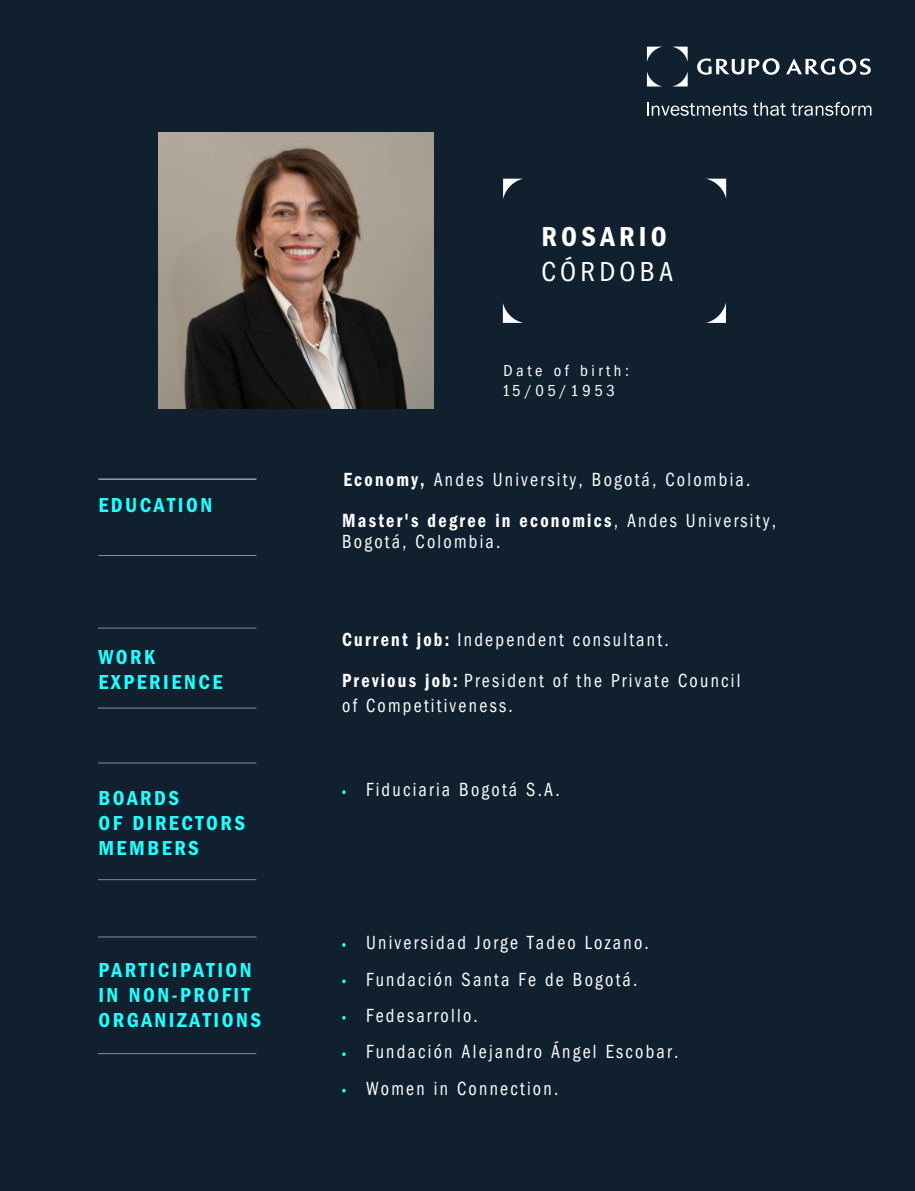
<style>
.page{position:relative;width:915px;height:1191px;background:#fff}
.page>*{position:absolute;margin:0;border:0;box-sizing:border-box;transform-origin:0 0}
.t1{font:28.5px "ITC Franklin Gothic Std Dm Cd";letter-spacing:.15em;color:#fff}
.t2{font:condensed 28.5px "ITC Franklin Gothic Std";letter-spacing:.15em;color:#fff}
.t3{font:21px/25.2px "ITC Franklin Gothic Std Dm Cd";letter-spacing:.12em;color:#20ffff}
.t4{font:condensed 19.8px/36.5px "ITC Franklin Gothic Std";letter-spacing:.125em;color:#fff;scale:.91 1}
.t5{font:19.8px "ITC Franklin Gothic Std Dm Cd";letter-spacing:.125em;color:#fff;scale:.91 1}
.t6{font:condensed 19.8px "ITC Franklin Gothic Std";letter-spacing:.125em;color:#fff;scale:.92 1}
.t7{font:condensed 16.5px/19.8px "ITC Franklin Gothic Std";letter-spacing:.215em;color:#fff}
.s1{font-family:"ITC Franklin Gothic Std Dm Cd";font-stretch:normal}
.s2{font-family:"ITC Franklin Gothic Std";font-stretch:condensed}
</style>
<div class="page">
<div style="left:0;top:0;width:914px;height:1191px;background:#11202f"></div>
<svg style="left:707px;top:179px;width:19px;height:19px"></svg>
<svg style="left:706px;top:306px;width:19px;height:17px"></svg>
<svg style="left:502px;top:303px;width:21px;height:20px"></svg>
<svg style="left:503px;top:179px;width:19px;height:20px"></svg>
<hr style="left:98px;top:879px;width:158px;height:1px;background:#fff">
<hr style="left:98px;top:762px;width:158px;height:1px;background:#fff">
<svg style="left:342px;top:790px;width:3px;height:4px"></svg>
<hr style="left:98px;top:1053px;width:158px;height:1px;background:#fff">
<hr style="left:98px;top:936px;width:158px;height:1px;background:#fff">
<svg style="left:342px;top:1052px;width:3px;height:4px"></svg>
<hr style="left:98px;top:555px;width:158px;height:1px;background:#fff">
<hr style="left:98px;top:479px;width:158px;height:1px;background:#fff">
<hr style="left:98px;top:707px;width:158px;height:1px;background:#fff">
<hr style="left:98px;top:627px;width:158px;height:1px;background:#fff">
<img style="left:159px;top:133px;width:274px;height:275px">
<svg style="left:674px;top:47px;width:13px;height:13px"></svg>
<svg style="left:646px;top:47px;width:15px;height:15px"></svg>
<svg style="left:674px;top:73px;width:13px;height:13px"></svg>
<svg style="left:646px;top:72px;width:15px;height:14px"></svg>
<svg style="left:697px;top:58px;width:173px;height:17px"></svg>
<svg style="left:647px;top:102px;width:224px;height:14px"></svg>
<p class="t3" style="left:98px;top:493px;width:115px">EDUCATION</p>
<p class="t3" style="left:98px;top:644px;width:125px">WORK<br>EXPERIENCE</p>
<p class="t3" style="left:98px;top:785px;width:148px">BOARDS<br>OF DIRECTORS<br>MEMBERS</p>
<p class="t3" style="left:98px;top:957px;width:164px">PARTICIPATION<br>IN NON-PROFIT<br>ORGANIZATIONS</p>
<h1 class="t1" style="left:541px;top:220px;width:127px">ROSARIO</h1>
<h1 class="t2" style="left:541px;top:256px;width:133px">CÓRDOBA</h1>
<p class="t7" style="left:502px;top:361px;width:128px">Date of birth:<br>15/05/1953</p>
<p class="t4" style="left:343px;top:461px;width:448px"><span class="s1">Economy,</span> Andes University, Bogotá, Colombia.</p>
<p class="t5" style="left:342px;top:509px;width:478px">Master's degree in economics<span class="s2">, Andes University,</span></p>
<p class="t4" style="left:342px;top:524px;width:175px">Bogotá, Colombia.</p>
<p class="t6" style="left:342px;top:628px;width:356px"><span class="s1">Current job:</span> Independent consultant.</p>
<p class="t4" style="left:342px;top:667px;width:439px;line-height:25.3px"><span class="s1">Previous job:</span> President of the Private Council of Competitiveness.</p>
<p class="t4" style="left:366px;top:772px;width:214px">Fiduciaria Bogotá S.A.</p>
<p class="t4" style="left:366px;top:924px;width:344px">Universidad Jorge Tadeo Lozano.<br>Fundación Santa Fe de Bogotá.<br>Fedesarrollo.<br>Fundación Alejandro Ángel Escobar.<br>Women in Connection.</p>
</div>
